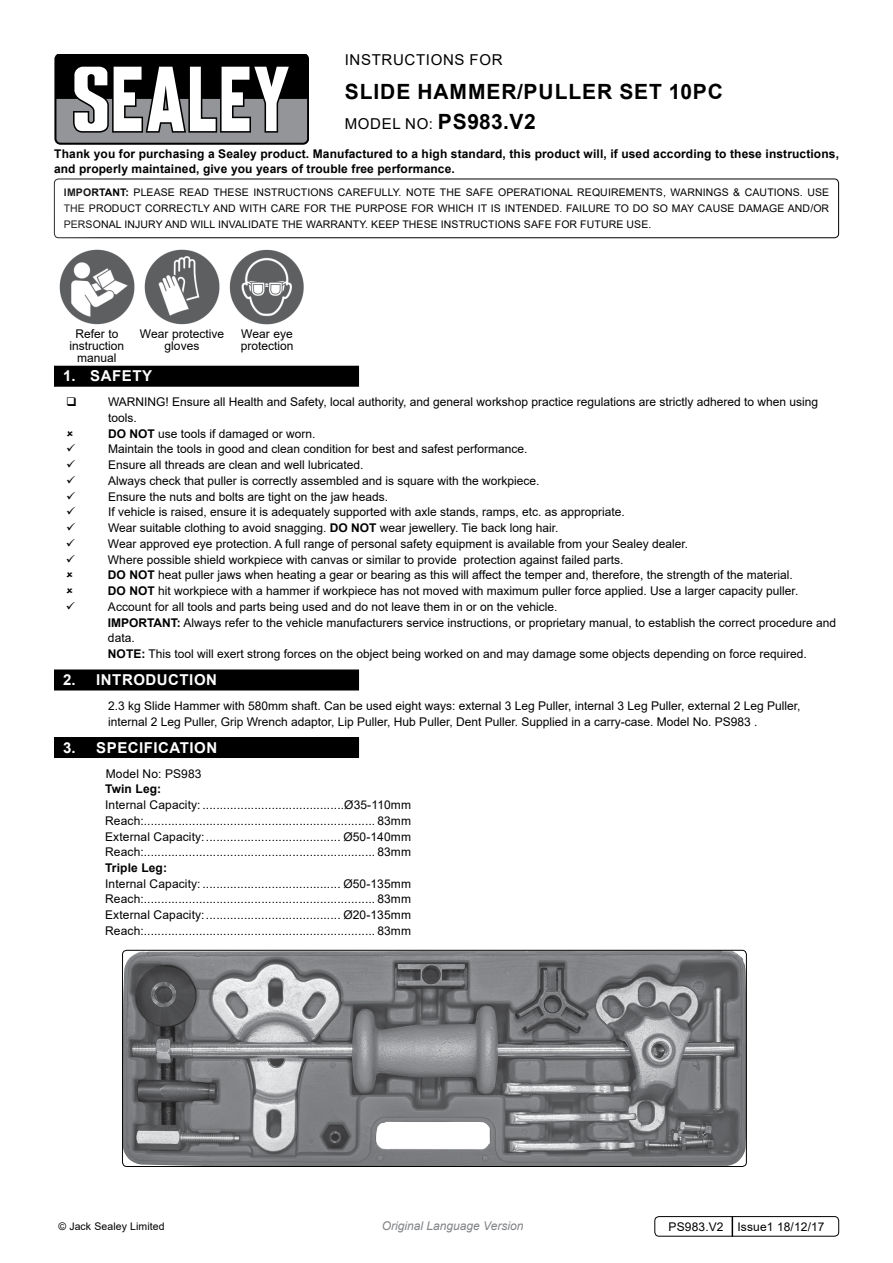
<style>
.page{position:relative;width:893px;height:1263px;background:#fff}
.page>*{position:absolute;margin:0;border:0;box-sizing:border-box;transform-origin:0 0}
.t1{font:700 21px "Arial";letter-spacing:.045em;color:#000}
.t2{font:700 15px "Arial";letter-spacing:.035em;color:#fff}
.t3{font:15px "Arial";letter-spacing:.045em;color:#000}
.t4{font:12px/15.8px "Arial";color:#000}
.t5{font:700 12px/15.8px "Arial";letter-spacing:.01em;color:#000}
.t6{font:italic 12px "Arial";color:#808285}
.t7{font:10.5px/15.8px "Arial";letter-spacing:.01em;color:#000;text-align:justify}
.s1{font-weight:700;font-size:21px}
.s2{font-weight:700}
.s3{font-weight:400;font-size:12px;color:#000}
</style>
<div class="page">
<svg style="left:54px;top:54px;width:255px;height:90px"></svg>
<div style="left:54px;top:179px;width:785px;height:59px;border:1px solid #000;border-radius:4px"></div>
<div style="left:54px;top:366px;width:305px;height:21px;background:#000"></div>
<div style="left:54px;top:669px;width:305px;height:21px;background:#000"></div>
<div style="left:54px;top:737px;width:305px;height:21px;background:#000"></div>
<img style="left:122px;top:950px;width:624px;height:215px">
<div style="left:122px;top:950px;width:625px;height:217px;border:1px solid #000;border-radius:4px"></div>
<div style="left:654px;top:1216px;width:185px;height:20px;border:1px solid #000;border-radius:4px"></div>
<img style="left:59px;top:249px;width:245px;height:76px">
<svg style="left:732px;top:1216px;width:1px;height:20px"></svg>
<p class="t3" style="left:345px;top:49px;width:159px">instructions for</p>
<h1 class="t1" style="left:345px;top:77px;width:380px">slide hammer/puller set 10pc</h1>
<p class="t3" style="left:345px;top:114px;width:192px">model no: <span class="s1">ps983.v2</span></p>
<p class="t5" style="left:54px;top:146px;width:786px">Thank you for purchasing a Sealey product. Manufactured to a high standard, this product will, if used according to these instructions, and properly maintained, give you years of trouble free performance.</p>
<p class="t7" style="left:64px;top:184px;width:767px"><span class="s2">IMPORTANT:</span> PLEASE READ THESE INSTRUCTIONS CAREFULLY. NOTE THE SAFE OPERATIONAL REQUIREMENTS, WARNINGS &amp; CAUTIONS. USE THE PRODUCT CORRECTLY AND WITH CARE FOR THE PURPOSE FOR WHICH IT IS INTENDED. FAILURE TO DO SO MAY CAUSE DAMAGE AND/OR PERSONAL INJURY AND WILL INVALIDATE THE WARRANTY. KEEP THESE INSTRUCTIONS SAFE FOR FUTURE USE.</p>
<p class="t4" style="left:70px;top:328px;width:56px;line-height:12px;text-align:center">Refer to instruction manual</p>
<p class="t4" style="left:140px;top:328px;width:86px;line-height:12px;text-align:center">Wear protective gloves</p>
<p class="t4" style="left:241px;top:328px;width:54px;line-height:12px">Wear eye protection</p>
<p class="t2" style="left:63px;top:366px;width:90px">1. SAFETY</p>
<p class="t4" style="left:108px;top:394px;width:27px">WARNIN</p>
<p class="t4" style="left:156px;top:394px;width:663px">G! Ensure all Health and Safety, local authority, and general workshop practice regulations are strictly adhered to when using</p>
<p class="t4" style="left:108px;top:410px;width:209px">tools.<br><span class="s2">DO NOT</span> use tools if damaged or worn.</p>
<p class="t4" style="left:93px;top:441px;width:10px">M</p>
<p class="t4" style="left:118px;top:441px;width:411px">aintain the tools in good and clean condition for best and safest performance.</p>
<p class="t4" style="left:93px;top:457px;width:9px">E</p>
<p class="t4" style="left:108px;top:457px;width:433px;text-indent:8px">nsure all threads are clean and well lubricated.<br>Always check that puller is correctly assembled and is square with the workpiece.</p>
<p class="t4" style="left:93px;top:488px;width:9px">E</p>
<p class="t4" style="left:116px;top:488px;width:274px">nsure the nuts and bolts are tight on the jaw heads.</p>
<p class="t4" style="left:93px;top:504px;width:533px">If vehicle is raised, ensure it is adequately supported with axle stands, ramps, etc. as appropriate.</p>
<p class="t4" style="left:108px;top:520px;width:452px">Wear suitable clothing to avoid snagging. <span class="s2">DO NOT</span> wear jewellery. Tie back long hair.</p>
<p class="t4" style="left:108px;top:536px;width:582px">Wear approved eye protection. A full range of personal safety equipment is available from your Sealey dealer.</p>
<p class="t4" style="left:108px;top:551px;width:517px">Where possible shield workpiece with canvas or similar to provide protection against failed parts.</p>
<p class="t4" style="left:108px;top:567px;width:686px"><span class="s2">DO NOT</span> heat puller jaws when heating a gear or bearing as this will affect the temper and, therefore, the strength of the material.</p>
<p class="t4" style="left:108px;top:583px;width:692px"><span class="s2">DO NOT</span> hit workpiece with a hammer if workpiece has not moved with maximum puller force applied. Use a larger capacity puller.</p>
<p class="t4" style="left:108px;top:599px;width:451px">Account for all tools and parts being used and do not leave them in or on the vehicle.</p>
<p class="t5" style="left:54px;top:615px;width:20px">IMP</p>
<p class="t5" style="left:129px;top:615px;width:18px">ORTA</p>
<p class="t4" style="left:162px;top:614px;width:675px"><span class="s2">NT:</span> Always refer to the vehicle manufacturers service instructions, or proprietary manual, to establish the correct procedure and</p>
<p class="t4" style="left:108px;top:630px;width:700px">data.<br><span class="s2">NOTE :</span> This tool will exert strong forces on the object being worked on and may damage some objects depending on force required.</p>
<p class="t2" style="left:63px;top:669px;width:143px">2. <span class="s3">i</span> Introduction</p>
<p class="t4" style="left:108px;top:698px;width:694px">2.3 kg Slide Hammer with 580mm shaft. Can be used eight ways: external 3 Leg Puller, internal 3 Leg Puller, external 2 Leg Puller, internal 2 Leg Puller, Grip Wrench adaptor, Lip Puller, Hub Puller, Dent Puller. Supplied in a carry-case. Model No. PS983 .</p>
<p class="t2" style="left:63px;top:737px;width:143px">3. <span class="s3">i</span> specification</p>
<p class="t4" style="left:106px;top:765px;width:97px">Model No: PS983</p>
<p class="t5" style="left:105px;top:781px;width:58px">Twin Leg:</p>
<p class="t4" style="left:105px;top:797px;width:307px;text-align:justify">Internal Capacity: .........................................Ø35-110mm Reach:................................................................... 83mm External Capacity:....................................... Ø50-140mm Reach:................................................................... 83mm</p>
<p class="t5" style="left:105px;top:860px;width:63px">Triple Leg:</p>
<p class="t4" style="left:105px;top:875px;width:307px;text-align:justify">Internal Capacity: ........................................ Ø50-135mm Reach:................................................................... 83mm External Capacity:....................................... Ø20-135mm Reach:................................................................... 83mm</p>
<p class="t7" style="left:58px;top:1219px;width:108px">© Jack Sealey Limited</p>
<p class="t6" style="left:382px;top:1218px;width:143px">Original Language Version</p>
<p class="t4" style="left:668px;top:1219px;width:158px">PS983.V2 Issue1 18/12/17</p>
</div>
